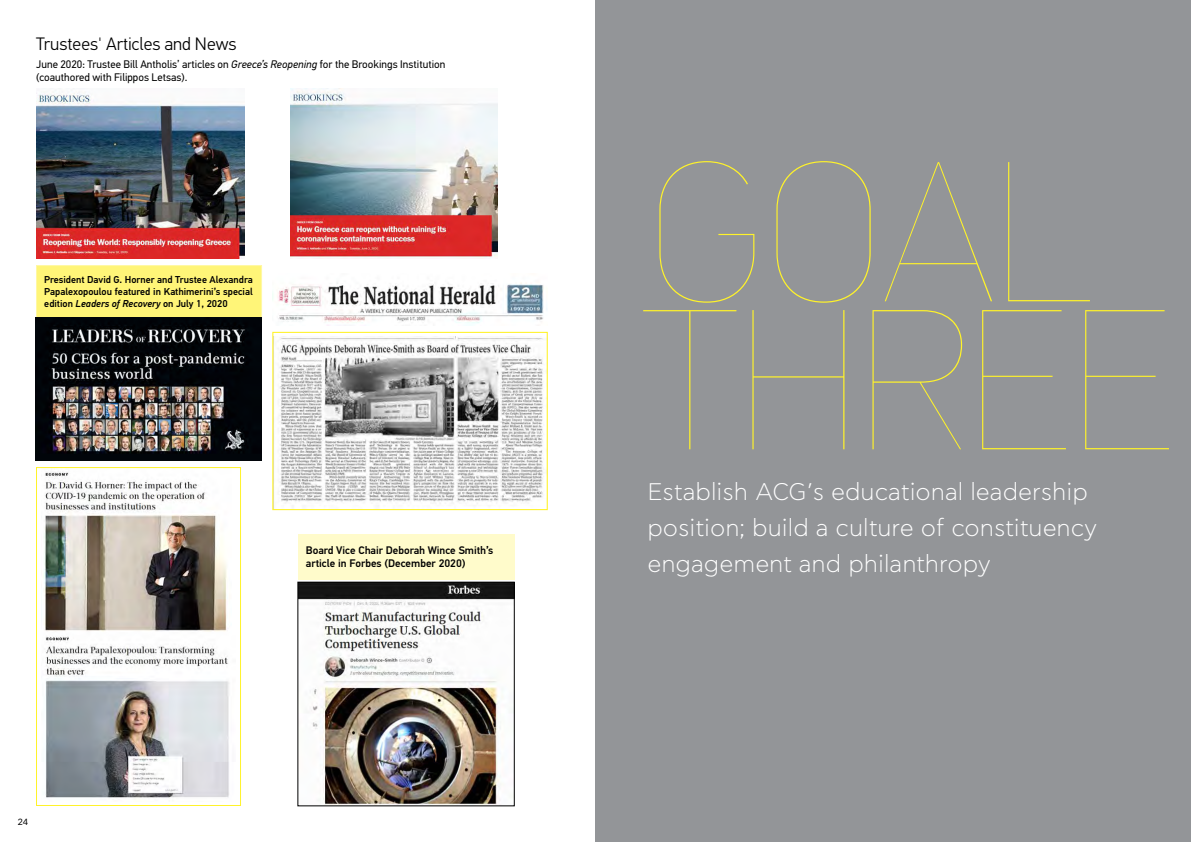
<style>
.page{position:relative;width:1191px;height:842px;background:#fff}
.page>*{position:absolute;margin:0;border:0;box-sizing:border-box;transform-origin:0 0}
.t1{font:100 200px/148px "PFDIN Text Pro";color:#fff32a}
.t2{font:300 24px/36px "CF Asty Std";color:#fff}
.t3{font:300 18px "PFDIN Text Pro";color:#000}
.t4{font:11px/13.2px "PFDIN Text Pro";color:#000}
.t5{font:500 11px/13.2px "PFDIN Text Pro";color:#000}
.t6{font:500 10px/12px "PFDIN Text Pro";color:#000;text-align:justify}
.t7{font:9px "CF Asty Std";color:#000}
.s1{font-style:italic}
</style>
<div class="page">
<div style="left:36px;top:265px;width:226px;height:57px;background:#fff578;border:1px solid #fff8a3"></div>
<div style="left:595px;top:0;width:596px;height:842px;background:#939598"></div>
<img style="left:291px;top:88px;width:206px;height:171px">
<img style="left:37px;top:88px;width:207px;height:171px">
<img style="left:36px;top:317px;width:225px;height:143px">
<img style="left:43px;top:472px;width:184px;height:160px">
<img style="left:45px;top:636px;width:184px;height:162px">
<img style="left:278px;top:336px;width:265px;height:168px">
<div style="left:272px;top:332px;width:276px;height:178px;border:1px solid #fff32a"></div>
<img style="left:300px;top:584px;width:212px;height:220px">
<div style="left:298px;top:582px;width:216px;height:224px;border:1px solid #000"></div>
<div style="left:298px;top:534px;width:216px;height:46px;background:#fffbcb"></div>
<div style="left:36px;top:467px;width:205px;height:339px;border:1px solid #fff32a"></div>
<img style="left:278px;top:282px;width:269px;height:43px">
<h3 class="t3" style="left:36px;top:33px;width:202px">Trustees' Articles and News</h3>
<p class="t4" style="left:36px;top:58px;width:411px">June 2020: Trustee Bill Antholis’ articles on <span class="s1">Greece’s Reopening</span> for the Brookings Institution (coauthored with Filippos Letsas).</p>
<p class="t6" style="left:44px;top:273px;width:210px">President David G. Horner and Trustee Alexandra Papalexopoulou featured in Kathimerini’s special edition <span class="s1">Leaders of Recovery</span> on July 1, 2020</p>
<p class="t5" style="left:306px;top:544px;width:189px">Board Vice Chair Deborah Wince Smith’s article in Forbes (December 2020)</p>
<p class="t7" style="left:18px;top:817px;width:12px">24</p>
<h1 class="t1" style="left:641px;top:161px;width:534px">GOAL<br>THREE</h1>
<h2 class="t2" style="left:647px;top:474px;width:451px">Establish ACG’s educational leadership position; build a culture of constituency engagement and philanthropy</h2>
</div>
